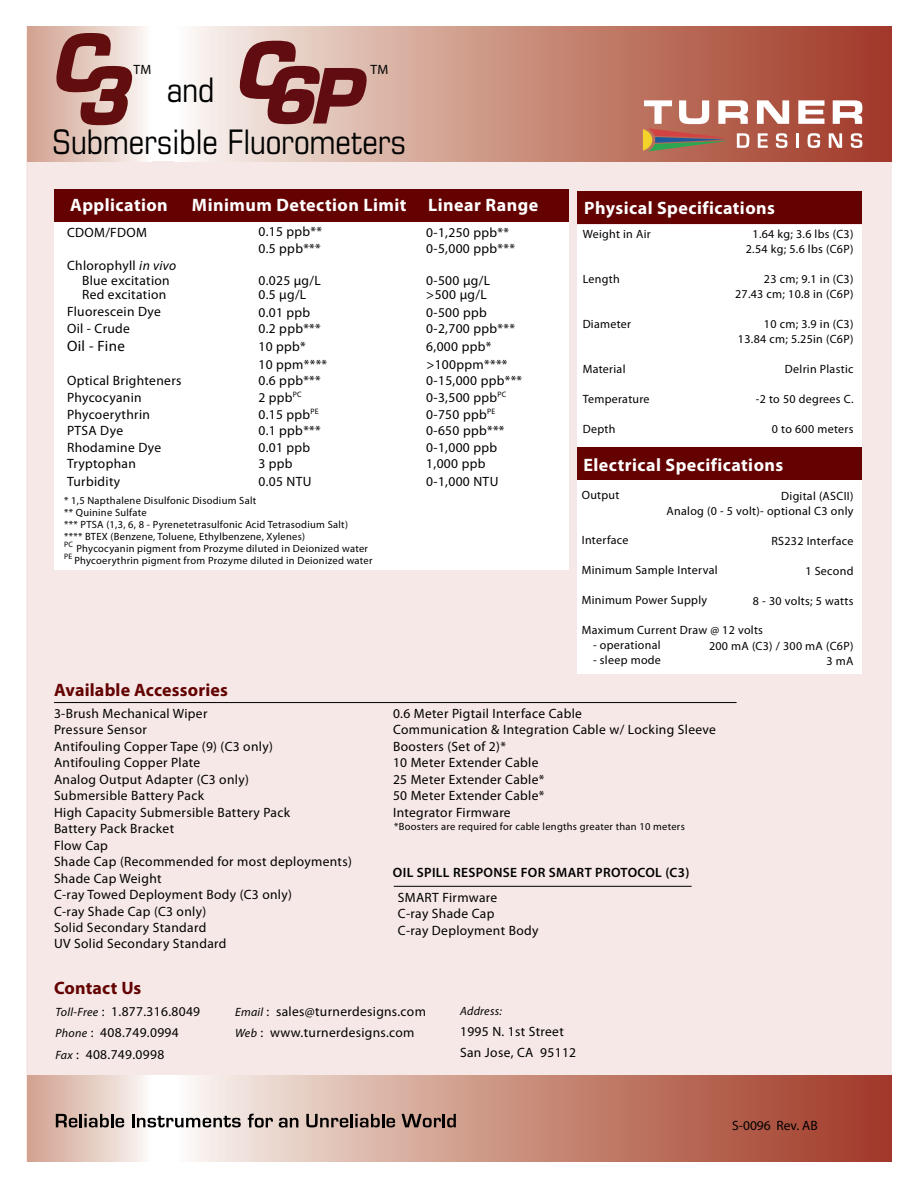
<style>
.page{position:relative;width:918px;height:1188px;background:#fff}
.page>*{position:absolute;margin:0;border:0;box-sizing:border-box;transform-origin:0 0}
.t1{font:condensed 33.75px "Eurostile LT";color:#000101}
.t2{font:700 18px "Myriad Pro";letter-spacing:.025em;color:#fff}
.t3{font:700 18px "Myriad Pro";letter-spacing:.01em;color:#640202}
.t4{font:15px "Myriad Pro";letter-spacing:.025em;color:#000}
.t5{font:13.5px/16.5px "Myriad Pro";letter-spacing:.025em;color:#000}
.t6{font:600 13.5px "Myriad Pro";letter-spacing:.025em;color:#000}
.t7{font:13.5px "Myriad Pro";color:#000}
.t8{font:12px/15px "Myriad Pro";letter-spacing:.025em;color:#000;text-align:right}
.t9{font:italic 12px "Myriad Pro";letter-spacing:.025em;color:#000}
.t10{font:10.5px/12px "Myriad Pro";letter-spacing:.025em;color:#000}
.s1{font-style:italic}
.s2{font-style:italic;font-size:12px}
</style>
<div class="page">
<div style="left:26px;top:26px;width:866px;height:1136px;background:#f5e8e6"></div>
<div style="left:28px;top:26px;width:864px;height:135px;background:#fff"></div>
<svg style="left:191px;top:26px;width:701px;height:135px;background:#c78b7b"></svg>
<div style="left:28px;top:26px;width:124px;height:135px;background:linear-gradient(to right,#d1a08e,#faf8f6)"></div>
<div style="left:28px;top:1075px;width:864px;height:87px;background:#fff"></div>
<svg style="left:176px;top:1075px;width:716px;height:87px;background:#c88d7e"></svg>
<div style="left:28px;top:1075px;width:124px;height:87px;background:linear-gradient(to right,#d1a08e,#f8f6f4)"></div>
<svg style="left:56px;top:1114px;width:68px;height:13px"></svg>
<svg style="left:132px;top:1114px;width:109px;height:13px"></svg>
<svg style="left:306px;top:1114px;width:89px;height:13px"></svg>
<svg style="left:402px;top:1114px;width:54px;height:13px"></svg>
<svg style="left:248px;top:1114px;width:25px;height:14px"></svg>
<svg style="left:279px;top:1118px;width:19px;height:10px"></svg>
<div style="left:577px;top:191px;width:284px;height:33px;background:#640202"></div>
<div style="left:577px;top:225px;width:284px;height:449px;background:#fff"></div>
<div style="left:577px;top:448px;width:284px;height:32px;background:#640202"></div>
<hr style="left:394px;top:886px;width:298px;height:1px;background:#000">
<hr style="left:54px;top:702px;width:683px;height:1px;background:#000">
<svg style="left:758px;top:133px;width:10px;height:15px"></svg>
<svg style="left:776px;top:133px;width:12px;height:15px"></svg>
<hr style="left:796px;top:133px;width:3px;height:15px;background:#fff">
<svg style="left:808px;top:133px;width:12px;height:15px"></svg>
<svg style="left:829px;top:133px;width:13px;height:15px"></svg>
<svg style="left:851px;top:133px;width:11px;height:15px"></svg>
<svg style="left:757px;top:100px;width:32px;height:24px"></svg>
<svg style="left:798px;top:100px;width:26px;height:24px"></svg>
<svg style="left:833px;top:100px;width:29px;height:24px"></svg>
<svg style="left:643px;top:100px;width:106px;height:52px"></svg>
<svg style="left:56px;top:33px;width:76px;height:92px;background:#a6716c"></svg>
<svg style="left:236px;top:41px;width:131px;height:83px;background:#a7726f"></svg>
<div style="left:54px;top:219px;width:514px;height:351px;background:#fff"></div>
<div style="left:54px;top:189px;width:514px;height:33px;background:#640202"></div>
<p class="t5" style="left:134px;top:61px;width:19px">TM</p>
<p class="t5" style="left:371px;top:61px;width:19px">TM</p>
<h1 class="t1" style="left:167px;top:69px;width:49px">and</h1>
<h1 class="t1" style="left:53px;top:122px;width:355px">Submersible Fluorometers</h1>
<h2 class="t2" style="left:70px;top:193px;width:99px">Application</h2>
<h2 class="t2" style="left:192px;top:193px;width:348px">Minimum Detection Limit Linear Range</h2>
<p class="t5" style="left:67px;top:224px;width:82px">CDOM/FDOM</p>
<p class="t5" style="left:258px;top:223px;width:65px">0.15 ppb**</p>
<p class="t5" style="left:426px;top:224px;width:84px">0-1,250 ppb**</p>
<p class="t5" style="left:258px;top:240px;width:64px">0.5 ppb***</p>
<p class="t5" style="left:426px;top:240px;width:90px">0-5,000 ppb***</p>
<p class="t5" style="left:82px;top:258px;width:96px;line-height:14.4px;text-indent:-15px">Chlorophyll <span class="s1">in vivo<br></span>Blue excitation</p>
<p class="t5" style="left:258px;top:272px;width:64px">0.025 µg/L</p>
<p class="t5" style="left:426px;top:272px;width:65px">0-500 µg/L</p>
<p class="t5" style="left:82px;top:286px;width:86px">Red excitation</p>
<p class="t5" style="left:258px;top:286px;width:49px">0.5 µg/L</p>
<p class="t5" style="left:426px;top:286px;width:62px">&gt;500 µg/L</p>
<p class="t5" style="left:67px;top:303px;width:95px">Fluorescein Dye</p>
<p class="t5" style="left:258px;top:304px;width:53px">0.01 ppb</p>
<p class="t5" style="left:426px;top:304px;width:62px">0-500 ppb</p>
<p class="t5" style="left:67px;top:320px;width:64px">Oil - Crude</p>
<p class="t5" style="left:258px;top:320px;width:64px">0.2 ppb***</p>
<p class="t5" style="left:426px;top:320px;width:90px">0-2,700 ppb***</p>
<p class="t5" style="left:67px;top:372px;width:116px">Optical Brighteners</p>
<p class="t5" style="left:258px;top:372px;width:64px">0.6 ppb***</p>
<p class="t5" style="left:426px;top:372px;width:97px">0-15,000 ppb***</p>
<p class="t4" style="left:67px;top:337px;width:59px">Oil - Fine</p>
<p class="t5" style="left:258px;top:338px;width:49px">10 ppb*</p>
<p class="t5" style="left:426px;top:338px;width:67px">6,000 ppb*</p>
<p class="t5" style="left:258px;top:356px;width:70px">10 ppm****</p>
<p class="t5" style="left:426px;top:356px;width:83px">&gt;100ppm****</p>
<p class="t5" style="left:67px;top:389px;width:76px">Phycocyanin</p>
<p class="t5" style="left:67px;top:406px;width:85px">Phycoerythrin</p>
<p class="t5" style="left:258px;top:389px;width:45px">2 ppb<sup>PC</sup></p>
<p class="t5" style="left:426px;top:389px;width:82px">0-3,500 ppb<sup>PC</sup></p>
<p class="t5" style="left:258px;top:406px;width:62px">0.15 ppb<sup>PE</sup></p>
<p class="t5" style="left:426px;top:406px;width:71px">0-750 ppb<sup>PE</sup></p>
<p class="t5" style="left:67px;top:422px;width:58px">PTSA Dye</p>
<p class="t5" style="left:258px;top:422px;width:64px">0.1 ppb***</p>
<p class="t5" style="left:426px;top:422px;width:80px">0-650 ppb***</p>
<p class="t5" style="left:67px;top:439px;width:96px">Rhodamine Dye</p>
<p class="t5" style="left:258px;top:439px;width:53px">0.01 ppb</p>
<p class="t5" style="left:426px;top:439px;width:72px">0-1,000 ppb</p>
<p class="t5" style="left:67px;top:455px;width:70px">Tryptophan</p>
<p class="t5" style="left:258px;top:455px;width:36px">3 ppb</p>
<p class="t5" style="left:426px;top:455px;width:61px">1,000 ppb</p>
<p class="t5" style="left:67px;top:473px;width:55px">Turbidity</p>
<p class="t5" style="left:258px;top:473px;width:55px">0.05 NTU</p>
<p class="t5" style="left:426px;top:473px;width:74px">0-1,000 NTU</p>
<p class="t10" style="left:64px;top:494px;width:310px">* 1,5 Napthalene Disulfonic Disodium Salt<br>** Quinine Sulfate<br>*** PTSA (1,3, 6, 8 - Pyrenetetrasulfonic Acid Tetrasodium Salt)<br>**** BTEX (Benzene, Toluene, Ethylbenzene, Xylenes)<br><sup>PC</sup> Phycocyanin pigment from Prozyme diluted in Deionized water <sup>PE</sup> Phycoerythrin pigment from Prozyme diluted in Deionized water</p>
<h2 class="t2" style="left:584px;top:196px;width:192px">Physical Specifications</h2>
<p class="t8" style="left:583px;top:226px;width:70px">Weight in Air</p>
<p class="t8" style="left:583px;top:271px;width:39px">Length</p>
<p class="t8" style="left:583px;top:316px;width:50px">Diameter</p>
<p class="t8" style="left:583px;top:361px;width:44px">Material</p>
<p class="t8" style="left:583px;top:391px;width:68px">Temperature</p>
<p class="t8" style="left:583px;top:421px;width:34px">Depth</p>
<p class="t8" style="left:746px;top:226px;width:109px;text-align:center">1.64 kg; 3.6 lbs (C3)<br>2.54 kg; 5.6 lbs (C6P)</p>
<p class="t8" style="left:735px;top:271px;width:120px">23 cm; 9.1 in (C3)<br>27.43 cm; 10.8 in (C6P)</p>
<p class="t8" style="left:738px;top:316px;width:117px">10 cm; 3.9 in (C3)<br>13.84 cm; 5.25in (C6P)</p>
<p class="t8" style="left:785px;top:361px;width:70px">Delrin Plastic</p>
<p class="t8" style="left:756px;top:391px;width:99px">-2 to 50 degrees C.</p>
<p class="t8" style="left:772px;top:421px;width:83px">0 to 600 meters</p>
<h2 class="t2" style="left:583px;top:453px;width:201px">Electrical Specifications</h2>
<p class="t8" style="left:582px;top:487px;width:39px">Output</p>
<p class="t8" style="left:582px;top:532px;width:48px">Interface</p>
<p class="t8" style="left:582px;top:562px;width:137px">Minimum Sample Interval</p>
<p class="t8" style="left:582px;top:592px;width:127px">Minimum Power Supply</p>
<p class="t8" style="left:582px;top:622px;width:183px">Maximum Current Draw @ 12 volts</p>
<p class="t8" style="left:593px;top:637px;width:69px">- operational</p>
<p class="t8" style="left:593px;top:652px;width:69px">- sleep mode</p>
<p class="t8" style="left:667px;top:488px;width:188px">Digital (ASCII)<br>Analog (0 - 5 volt)- optional C3 only</p>
<p class="t8" style="left:772px;top:533px;width:83px">RS232 Interface</p>
<p class="t8" style="left:805px;top:563px;width:50px">1 Second</p>
<p class="t8" style="left:753px;top:593px;width:102px">8 - 30 volts; 5 watts</p>
<p class="t8" style="left:709px;top:638px;width:146px">200 mA (C3) / 300 mA (C6P)<br>3 mA</p>
<h2 class="t3" style="left:54px;top:678px;width:176px">Available Accessories</h2>
<p class="t5" style="left:54px;top:705px;width:299px">3-Brush Mechanical Wiper<br>Pressure Sensor<br>Antifouling Copper Tape (9) (C3 only)<br>Antifouling Copper Plate<br>Analog Output Adapter (C3 only)<br>Submersible Battery Pack<br>High Capacity Submersible Battery Pack<br>Battery Pack Bracket<br>Flow Cap<br>Shade Cap (Recommended for most deployments)<br>Shade Cap Weight<br>C-ray Towed Deployment Body (C3 only)<br>C-ray Shade Cap (C3 only)<br>Solid Secondary Standard<br>UV Solid Secondary Standard</p>
<p class="t5" style="left:393px;top:705px;width:325px">0.6 Meter Pigtail Interface Cable<br>Communication &amp; Integration Cable w/ Locking Sleeve<br>Boosters (Set of 2)*<br>10 Meter Extender Cable<br>25 Meter Extender Cable*<br>50 Meter Extender Cable*<br>Integrator Firmware</p>
<p class="t10" style="left:394px;top:820px;width:292px">*Boosters are required for cable lengths greater than 10 meters</p>
<p class="t6" style="left:393px;top:864px;width:298px">OIL SPILL RESPONSE FOR SMART PROTOCOL (C3)</p>
<p class="t5" style="left:398px;top:889px;width:142px">SMART Firmware<br>C-ray Shade Cap<br>C-ray Deployment Body</p>
<h2 class="t3" style="left:54px;top:976px;width:89px">Contact Us</h2>
<p class="t5" style="left:56px;top:1001px;width:146px;line-height:21.3px"><span class="s2">Toll-Free</span> : 1.877.316.8049<br><span class="s2">Phone</span> : 408.749.0994<br><span class="s2">Fax</span> : 408.749.0998</p>
<p class="t5" style="left:235px;top:1001px;width:192px;line-height:21px"><span class="s2">Email</span> : sales@turnerdesigns.com<br><span class="s2">Web</span> : www.turnerdesigns.com</p>
<p class="t9" style="left:460px;top:1004px;width:44px">Address:</p>
<p class="t5" style="left:460px;top:1021px;width:118px;line-height:21px">1995 N. 1st Street<br>San Jose, CA 95112</p>
<p class="t7" style="left:732px;top:1117px;width:87px">S-0096 Rev. AB</p>
</div>
